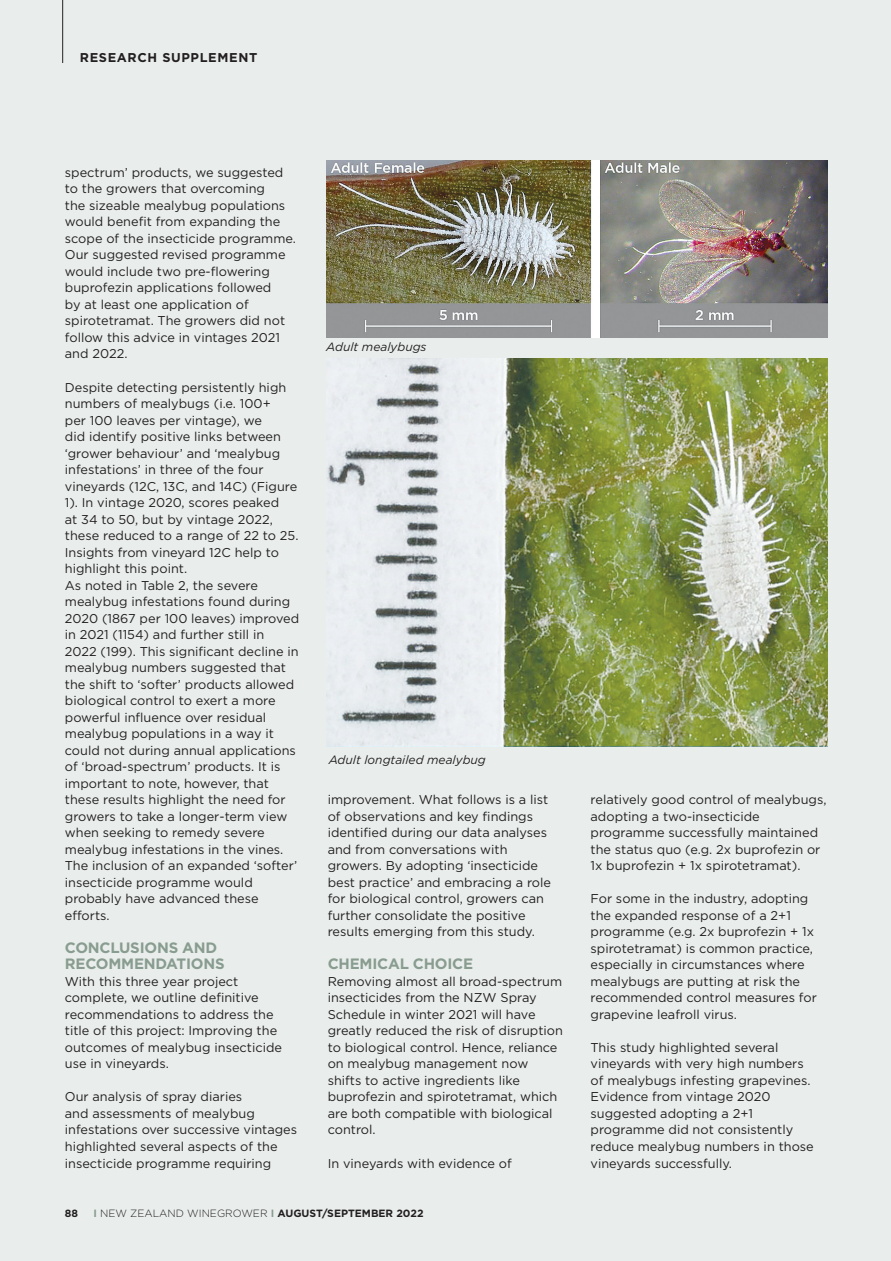
<style>
.page{position:relative;width:891px;height:1261px;background:#fff}
.page>*{position:absolute;margin:0;border:0;box-sizing:border-box;transform-origin:0 0}
.Research_Crossheads{font:700 15px/16.5px "Gotham";letter-spacing:-.015em;color:#899c90}
.Body_Text_Sans{font:12.75px/16.5px "Gotham";color:#231f20}
.t1{font:700 12.75px "Gotham";letter-spacing:.05em;color:#231f20}
.Research_caption{font:italic 12px "Gotham";color:#231f20}
.t2{font:300 10.5px "Gotham";color:#231f20}
.t3{font:700 10.5px "Gotham";color:#231f20}
.s1{font-weight:700;color:#899c90}
.s2{font-weight:700}
</style>
<div class="page">
<div style="left:0;top:0;width:890px;height:1260px;background:#e9eeec"></div>
<hr style="left:62px;top:0;width:1px;height:63px;background:#231f20">
<img style="left:326px;top:358px;width:501px;height:388px">
<img style="left:326px;top:160px;width:501px;height:177px">
<p class="t1" style="left:80px;top:50px;width:179px">RESEARCH SUPPLEMENT</p>
<p class="Body_Text_Sans" style="left:65px;top:164px;width:233px">spectrum’ products, we suggested to the growers that overcoming<br>the sizeable mealybug populations would benefit from expanding the scope of the insecticide programme.<br>Our suggested revised programme would include two pre-flowering buprofezin applications followed<br>by at least one application of spirotetramat. The growers did not follow this advice in vintages 2021 and 2022.</p>
<p class="Body_Text_Sans" style="left:65px;top:378px;width:235px">Despite detecting persistently high numbers of mealybugs (i.e. 100+<br>per 100 leaves per vintage), we<br>did identify positive links between ‘grower behaviour’ and ‘mealybug infestations’ in three of the four vineyards (12C, 13C, and 14C) (Figure 1). In vintage 2020, scores peaked<br>at 34 to 50, but by vintage 2022, these reduced to a range of 22 to 25.<br>Insights from vineyard 12C help to highlight this point.</p>
<p class="Body_Text_Sans" style="left:65px;top:576px;width:236px">As noted in Table 2, the severe mealybug infestations found during 2020 (1867 per 100 leaves) improved in 2021 (1154) and further still in 2022 (199). This significant decline in mealybug numbers suggested that the shift to ‘softer’ products allowed biological control to exert a more powerful influence over residual mealybug populations in a way it could not during annual applications of ‘broad-spectrum’ products. It is important to note, however, that these results highlight the need for growers to take a longer-term view when seeking to remedy severe mealybug infestations in the vines.<br>The inclusion of an expanded ‘softer’ insecticide programme would probably have advanced these efforts.</p>
<p class="Research_Crossheads" style="left:65px;top:938px;width:161px">CONCLUSIONS AND<br>RECOMMENDATIONS</p>
<p class="Body_Text_Sans" style="left:65px;top:972px;width:219px">With this three year project complete, we outline definitive recommendations to address the title of this project: Improving the outcomes of mealybug insecticide use in vineyards.</p>
<p class="Body_Text_Sans" style="left:65px;top:1088px;width:234px">Our analysis of spray diaries<br>and assessments of mealybug infestations over successive vintages highlighted several aspects of the insecticide programme requiring</p>
<p class="Research_caption" style="left:326px;top:340px;width:102px">Adult mealybugs</p>
<p class="Research_caption" style="left:329px;top:752px;width:159px">Adult longtailed mealybug</p>
<p class="Body_Text_Sans" style="left:328px;top:791px;width:225px">improvement. What follows is a list of observations and key findings identified during our data analyses and from conversations with growers. By adopting ‘insecticide best practice’ and embracing a role for biological control, growers can further consolidate the positive results emerging from this study.</p>
<p class="Research_Crossheads" style="left:328px;top:955px;width:147px">CHEMICAL CHOICE</p>
<p class="Body_Text_Sans" style="left:328px;top:972px;width:237px">Removing almost all broad-spectrum insecticides from the NZW Spray<br>Schedule in winter 2021 will have greatly reduced the risk of disruption to biological control. Hence, reliance on mealybug management now shifts to active ingredients like buprofezin and spirotetramat, which are both compatible with biological control.</p>
<p class="Body_Text_Sans" style="left:328px;top:1154px;width:185px">In vineyards with evidence of</p>
<p class="t3" style="left:65px;top:1207px;width:15px">88</p>
<p class="t2" style="left:93px;top:1206px;width:331px"><span class="s1">I</span> NEW ZEALAND WINEGROWER <span class="s1">I</span> <span class="s2">AUGUST/SEPTEMBER 2022</span></p>
<p class="Body_Text_Sans" style="left:590px;top:791px;width:237px">relatively good control of mealybugs, adopting a two-insecticide programme successfully maintained the status quo (e.g. 2x buprofezin or 1x buprofezin + 1x spirotetramat).</p>
<p class="Body_Text_Sans" style="left:590px;top:890px;width:228px">For some in the industry, adopting the expanded response of a 2+1 programme (e.g. 2x buprofezin + 1x spirotetramat) is common practice, especially in circumstances where mealybugs are putting at risk the recommended control measures for grapevine leafroll virus.</p>
<p class="Body_Text_Sans" style="left:590px;top:1038px;width:225px">This study highlighted several vineyards with very high numbers of mealybugs infesting grapevines.<br>Evidence from vintage 2020 suggested adopting a 2+1 programme did not consistently reduce mealybug numbers in those vineyards successfully.</p>
</div>
